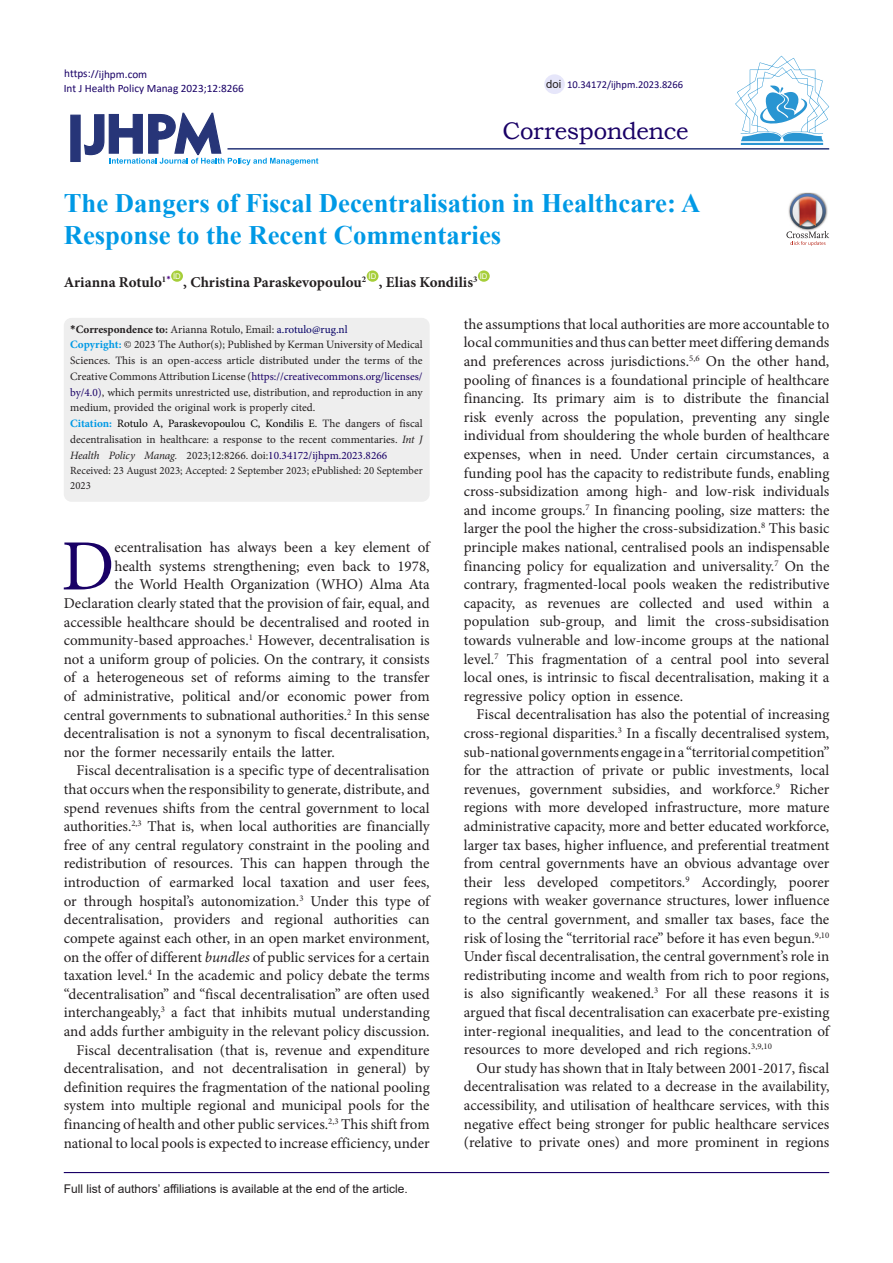
<style>
.page{position:relative;width:893px;height:1263px;background:#fff}
.page>*{position:absolute;margin:0;border:0;box-sizing:border-box;transform-origin:0 0}
.t1{font:72.3px "Minion Pro";color:#190066}
.Default{font:700 26.7px/31.5px "Times New Roman";color:#0099e5}
.t2{font:24px "Bookman Old Style";letter-spacing:-.015em;color:#190066}
.t3{font:15px/18.6px "Minion Pro";color:#231f20;text-align:justify}
.Default-2{font:700 15px "Minion Pro";color:#231f20}
.t4{font:12px "Arial";color:#231f20}
.Default-3{font:11.25px/15.8px "Minion Pro";color:#231f20;text-align:justify}
.t5{font:11.25px "Calibri";color:#190066}
.t6{font:11.25px "Arial";color:#231f20}
.Default-4{font:10.95px/15px "Minion Pro";color:#231f20}
.t7{font:10.5px "Calibri";color:#190066}
.t8{font:7.8px "Arial";color:#fff}
.s1{font-family:"Calibri";font-weight:700}
.s2{font-weight:700}
.s3{color:#050066}
.s4{font-weight:700;color:#0099e5}
.s5{color:#190066}
.s6{color:#000}
.s7{font-style:italic}
</style>
<div class="page">
<svg style="left:84px;top:112px;width:234px;height:53px"></svg>
<div style="left:70px;top:115px;width:11px;height:47px;background:#273578;border:1px solid #273578"></div>
<div style="left:171px;top:270px;width:12px;height:12px;background:#a6ce39;border-radius:50%"></div>
<div style="left:367px;top:270px;width:11px;height:12px;background:#a6ce39;border-radius:50%"></div>
<div style="left:478px;top:270px;width:12px;height:12px;background:#a6ce39;border-radius:50%"></div>
<hr style="left:227px;top:148px;width:602px;height:2px;background:#273578">
<hr style="left:64px;top:1172px;width:765px;height:1px;background:#190066">
<hr style="left:741px;top:143px;width:82px;height:2px;background:#2995d2">
<svg style="left:735px;top:56px;width:94px;height:85px"></svg>
<div style="left:544px;top:74px;width:21px;height:20px;background:#e6e6fa;border-radius:50%"></div>
<svg style="left:786px;top:193px;width:43px;height:53px"></svg>
<div style="left:64px;top:318px;width:366px;height:184px;background:#eee;border-radius:8px"></div>
<p class="t5" style="left:64px;top:66px;width:85px">https://ijhpm.com</p>
<p class="t5" style="left:64px;top:81px;width:182px">Int J Health Policy Manag 2023;12:8266</p>
<p class="t6" style="left:546px;top:76px;width:17px">doi</p>
<p class="t7" style="left:567px;top:77px;width:118px">10.34172/ijhpm.2023.8266</p>
<p class="t2" style="left:502px;top:115px;width:188px">Correspondence</p>
<p class="Default" style="left:64px;top:187px;width:638px">The Dangers of Fiscal Decentralisation in Healthcare: A<br>Response to the Recent Commentaries</p>
<p class="Default-2" style="left:64px;top:272px;width:108px">Arianna Rotulo<sup>1</sup><sup>*</sup></p>
<p class="t8" style="left:173px;top:271px;width:9px">ID</p>
<p class="t8" style="left:369px;top:271px;width:9px">ID</p>
<p class="t8" style="left:480px;top:271px;width:9px">ID</p>
<p class="Default-2" style="left:183px;top:272px;width:184px">, Christina Paraskevopoulou<sup>2</sup></p>
<p class="Default-2" style="left:379px;top:272px;width:100px">, Elias Kondilis<sup>3</sup></p>
<p class="Default-3" style="left:70px;top:321px;width:279px"><span class="s1">*</span><span class="s2">Correspondence to:</span> Arianna Rotulo, Email: <span class="s3">a.rotulo@rug.nl</span></p>
<p class="Default-3" style="left:70px;top:337px;width:354px"><span class="s4">Copyright:</span> © 2023 The Author(s); Published by Kerman University of Medical Sciences. This is an open-access article distributed under the terms of the Creative Commons Attribution License (<span class="s5">https://creativecommons.org/licenses/ by/4.0)</span>, which permits unrestricted use, distribution, and reproduction in any medium, provided the original work is properly cited.</p>
<p class="Default-3" style="left:70px;top:416px;width:354px"><span class="s4">Citation:</span> <span class="s6">Rotulo A, Paraskevopoulou C, Kondilis E</span>. The dangers of fiscal decentralisation in healthcare: a response to the recent commentaries. <span class="s7">Int J Health Policy Manag.</span> 2023;12:8266. doi:<span class="s5">10.34172/ijhpm.2023.8266</span></p>
<p class="Default-4" style="left:70px;top:463px;width:354px">Received: 23 August 2023; Accepted: 2 September 2023; ePublished: 20 September<br>2023</p>
<p class="t1" style="left:61px;top:518px;width:55px">D</p>
<p class="t3" style="left:114px;top:538px;width:317px">ecentralisation has always been a key element of</p>
<p class="t3" style="left:114px;top:557px;width:317px">health systems strengthening; even back to 1978,</p>
<p class="t3" style="left:114px;top:575px;width:317px">the World Health Organization (WHO) Alma Ata</p>
<p class="t3" style="left:64px;top:594px;width:367px">Declaration clearly stated that the provision of fair, equal, and</p>
<p class="t3" style="left:64px;top:613px;width:367px">accessible healthcare should be decentralised and rooted in</p>
<p class="t3" style="left:64px;top:631px;width:367px">community-based approaches.<sup>1</sup> However, decentralisation is</p>
<p class="t3" style="left:64px;top:650px;width:367px">not a uniform group of policies. On the contrary, it consists</p>
<p class="t3" style="left:64px;top:668px;width:367px">of a heterogeneous set of reforms aiming to the transfer</p>
<p class="t3" style="left:64px;top:687px;width:367px">of administrative, political and/or economic power from</p>
<p class="t3" style="left:64px;top:706px;width:367px">central governments to subnational authorities.<sup>2</sup> In this sense</p>
<p class="t3" style="left:64px;top:724px;width:367px">decentralisation is not a synonym to fiscal decentralisation,</p>
<p class="t3" style="left:64px;top:743px;width:273px">nor the former necessarily entails the latter.</p>
<p class="t3" style="left:64px;top:761px;width:367px;text-indent:13px">Fiscal decentralisation is a specific type of decentralisation that occurs when the responsibility to generate, distribute, and spend revenues shifts from the central government to local authorities.<sup>2,3</sup> That is, when local authorities are financially free of any central regulatory constraint in the pooling and redistribution of resources. This can happen through the introduction of earmarked local taxation and user fees, or through hospital’s autonomization.<sup>3</sup> Under this type of decentralisation, providers and regional authorities can compete against each other, in an open market environment, on the offer of different <span class="s7">bundles</span> of public services for a certain taxation level.<sup>4</sup> In the academic and policy debate the terms “decentralisation” and “fiscal decentralisation” are often used interchangeably,<sup>3</sup> a fact that inhibits mutual understanding and adds further ambiguity in the relevant policy discussion.</p>
<p class="t3" style="left:64px;top:1040px;width:367px;text-indent:13px">Fiscal decentralisation (that is, revenue and expenditure decentralisation, and not decentralisation in general) by definition requires the fragmentation of the national pooling system into multiple regional and municipal pools for the financing of health and other public services.<sup>2,3</sup> This shift from national to local pools is expected to increase efficiency, under</p>
<p class="t4" style="left:64px;top:1180px;width:346px">Full list of authors’ affiliations is available at the end of the article.</p>
<p class="t3" style="left:464px;top:315px;width:367px">the assumptions that local authorities are more accountable to local communities and thus can better meet differing demands and preferences across jurisdictions.<sup>5,6</sup> On the other hand, pooling of finances is a foundational principle of healthcare financing. Its primary aim is to distribute the financial risk evenly across the population, preventing any single individual from shouldering the whole burden of healthcare expenses, when in need. Under certain circumstances, a funding pool has the capacity to redistribute funds, enabling cross-subsidization among high- and low-risk individuals and income groups.<sup>7</sup> In financing pooling, size matters: the larger the pool the higher the cross-subsidization.<sup>8</sup> This basic principle makes national, centralised pools an indispensable financing policy for equalization and universality.<sup>7</sup> On the contrary, fragmented-local pools weaken the redistributive capacity, as revenues are collected and used within a population sub-group, and limit the cross-subsidisation towards vulnerable and low-income groups at the national level.<sup>7</sup> This fragmentation of a central pool into several local ones, is intrinsic to fiscal decentralisation, making it a regressive policy option in essence.</p>
<p class="t3" style="left:464px;top:705px;width:367px;text-indent:13px">Fiscal decentralisation has also the potential of increasing cross-regional disparities.<sup>3</sup> In a fiscally decentralised system, sub-national governments engage in a “territorial competition” for the attraction of private or public investments, local revenues, government subsidies, and workforce.<sup>9</sup> Richer regions with more developed infrastructure, more mature administrative capacity, more and better educated workforce, larger tax bases, higher influence, and preferential treatment from central governments have an obvious advantage over their less developed competitors.<sup>9</sup> Accordingly, poorer regions with weaker governance structures, lower influence to the central government, and smaller tax bases, face the risk of losing the “territorial race” before it has even begun.<sup>9,10<br></sup>Under fiscal decentralisation, the central government’s role in redistributing income and wealth from rich to poor regions, is also significantly weakened.<sup>3</sup> For all these reasons it is argued that fiscal decentralisation can exacerbate pre-existing inter-regional inequalities, and lead to the concentration of resources to more developed and rich regions.<sup>3,9,10</sup></p>
<p class="t3" style="left:464px;top:1059px;width:367px;text-indent:13px">Our study has shown that in Italy between 2001-2017, fiscal decentralisation was related to a decrease in the availability, accessibility, and utilisation of healthcare services, with this negative effect being stronger for public healthcare services (relative to private ones) and more prominent in regions</p>
</div>
